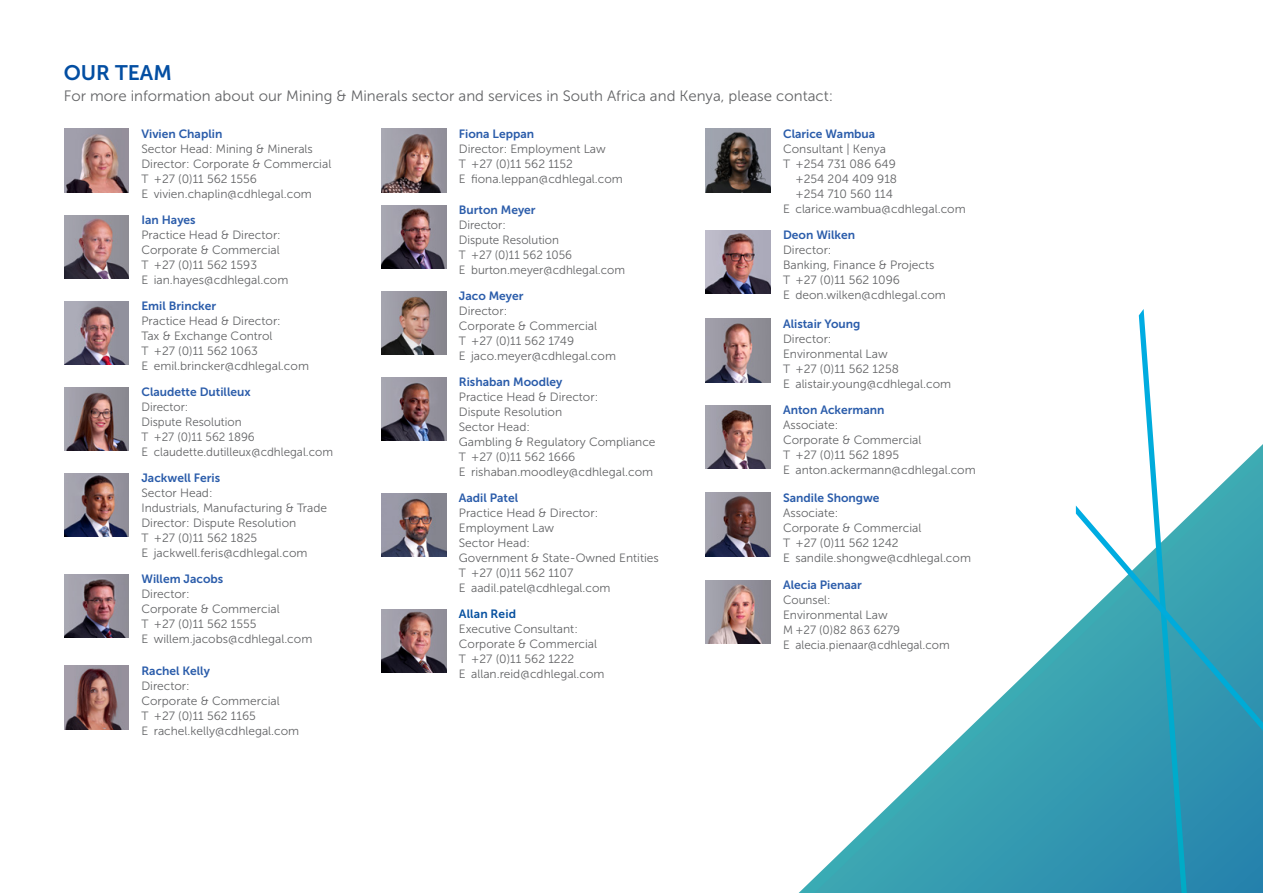
<style>
.page{position:relative;width:1263px;height:893px;background:#fff}
.page>*{position:absolute;margin:0;border:0;box-sizing:border-box;transform-origin:0 0}
.t1{font:21px "Museo Sans 700";color:#034ea2}
.t2{font:15px "Museo Sans 300";color:#636466}
.t3{font:12px/15px "Museo Sans 300";color:#636466}
.t4{font:12px "Museo Sans 700";color:#2a5caa}
.t5{font:12px "Museo Sans 700";color:#2c5daa}
.t6{font:12px "Museo Sans 700";letter-spacing:.015em;color:#06509f}
</style>
<div class="page">
<svg style="left:798px;top:506px;width:278px;height:387px"></svg>
<svg style="left:1076px;top:309px;width:187px;height:584px"></svg>
<img style="left:64px;top:129px;width:65px;height:64px">
<img style="left:64px;top:215px;width:65px;height:64px">
<img style="left:64px;top:301px;width:65px;height:64px">
<img style="left:64px;top:387px;width:65px;height:64px">
<img style="left:64px;top:473px;width:65px;height:64px">
<img style="left:64px;top:574px;width:65px;height:64px">
<img style="left:64px;top:666px;width:65px;height:63px">
<img style="left:382px;top:129px;width:64px;height:64px">
<img style="left:382px;top:205px;width:64px;height:64px">
<img style="left:382px;top:291px;width:64px;height:64px">
<img style="left:382px;top:377px;width:64px;height:64px">
<img style="left:382px;top:493px;width:64px;height:64px">
<img style="left:382px;top:609px;width:64px;height:64px">
<img style="left:706px;top:129px;width:64px;height:64px">
<img style="left:706px;top:230px;width:64px;height:64px">
<img style="left:706px;top:319px;width:64px;height:63px">
<img style="left:706px;top:405px;width:64px;height:64px">
<img style="left:706px;top:492px;width:64px;height:64px">
<img style="left:706px;top:580px;width:64px;height:64px">
<h1 class="t1" style="left:64px;top:61px;width:110px">OUR TEAM</h1>
<p class="t2" style="left:64px;top:87px;width:771px">For more information about our Mining &amp; Minerals sector and services in South Africa and Kenya, please contact:</p>
<p class="t4" style="left:141px;top:127px;width:82px">Vivien Chaplin</p>
<p class="t3" style="left:141px;top:141px;width:191px">Sector Head: Mining &amp; Minerals<br>Director: Corporate &amp; Commercial<br>T +27 (0)11 562 1556<br>E vivien.chaplin@cdhlegal.com</p>
<p class="t5" style="left:141px;top:213px;width:56px">Ian Hayes</p>
<p class="t3" style="left:141px;top:227px;width:148px">Practice Head &amp; Director:<br>Corporate &amp; Commercial<br>T +27 (0)11 562 1593<br>E ian.hayes@cdhlegal.com</p>
<p class="t4" style="left:141px;top:299px;width:76px">Emil Brincker</p>
<p class="t3" style="left:141px;top:313px;width:169px">Practice Head &amp; Director:<br>Tax &amp; Exchange Control<br>T +27 (0)11 562 1063<br>E emil.brincker@cdhlegal.com</p>
<p class="t5" style="left:141px;top:385px;width:111px">Claudette Dutilleux</p>
<p class="t3" style="left:141px;top:399px;width:193px">Director:<br>Dispute Resolution<br>T +27 (0)11 562 1896<br>E claudette.dutilleux@cdhlegal.com</p>
<p class="t4" style="left:141px;top:471px;width:80px">Jackwell Feris</p>
<p class="t3" style="left:141px;top:485px;width:187px">Sector Head:<br>Industrials, Manufacturing &amp; Trade<br>Director: Dispute Resolution<br>T +27 (0)11 562 1825<br>E jackwell.feris@cdhlegal.com</p>
<p class="t4" style="left:141px;top:572px;width:83px">Willem Jacobs</p>
<p class="t3" style="left:141px;top:586px;width:172px">Director:<br>Corporate &amp; Commercial<br>T +27 (0)11 562 1555<br>E willem.jacobs@cdhlegal.com</p>
<p class="t4" style="left:141px;top:664px;width:70px">Rachel Kelly</p>
<p class="t3" style="left:141px;top:678px;width:159px">Director:<br>Corporate &amp; Commercial<br>T +27 (0)11 562 1165<br>E rachel.kelly@cdhlegal.com</p>
<p class="t4" style="left:783px;top:127px;width:94px">Clarice Wambua</p>
<p class="t3" style="left:783px;top:141px;width:104px">Consultant | Kenya</p>
<p class="t3" style="left:783px;top:156px;width:114px">T +254 731 086 649</p>
<p class="t3" style="left:795px;top:171px;width:103px">+254 204 409 918</p>
<p class="t3" style="left:795px;top:186px;width:99px">+254 710 560 114</p>
<p class="t3" style="left:783px;top:201px;width:184px">E clarice.wambua@cdhlegal.com</p>
<p class="t4" style="left:783px;top:228px;width:74px">Deon Wilken</p>
<p class="t3" style="left:783px;top:242px;width:164px">Director:<br>Banking, Finance &amp; Projects<br>T +27 (0)11 562 1096<br>E deon.wilken@cdhlegal.com</p>
<p class="t4" style="left:783px;top:317px;width:79px">Alistair Young</p>
<p class="t3" style="left:783px;top:331px;width:170px">Director:<br>Environmental Law<br>T +27 (0)11 562 1258<br>E alistair.young@cdhlegal.com</p>
<p class="t4" style="left:783px;top:403px;width:103px">Anton Ackermann</p>
<p class="t3" style="left:783px;top:417px;width:194px">Associate:<br>Corporate &amp; Commercial<br>T +27 (0)11 562 1895<br>E anton.ackermann@cdhlegal.com</p>
<p class="t4" style="left:783px;top:491px;width:98px">Sandile Shongwe</p>
<p class="t3" style="left:783px;top:505px;width:189px">Associate:<br>Corporate &amp; Commercial<br>T +27 (0)11 562 1242<br>E sandile.shongwe@cdhlegal.com</p>
<p class="t5" style="left:783px;top:578px;width:80px">Alecia Pienaar</p>
<p class="t3" style="left:783px;top:592px;width:168px">Counsel:<br>Environmental Law<br>M +27 (0)82 863 6279<br>E alecia.pienaar@cdhlegal.com</p>
<p class="t4" style="left:459px;top:127px;width:77px">Fiona Leppan</p>
<p class="t3" style="left:459px;top:141px;width:166px">Director: Employment Law<br>T +27 (0)11 562 1152<br>E fiona.leppan@cdhlegal.com</p>
<p class="t5" style="left:459px;top:203px;width:78px">Burton Meyer</p>
<p class="t3" style="left:459px;top:218px;width:168px">Director:<br>Dispute Resolution<br>T +27 (0)11 562 1056<br>E burton.meyer@cdhlegal.com</p>
<p class="t4" style="left:459px;top:289px;width:66px">Jaco Meyer</p>
<p class="t3" style="left:459px;top:304px;width:159px">Director:<br>Corporate &amp; Commercial<br>T +27 (0)11 562 1749<br>E jaco.meyer@cdhlegal.com</p>
<p class="t4" style="left:459px;top:375px;width:105px">Rishaban Moodley</p>
<p class="t3" style="left:459px;top:390px;width:198px">Practice Head &amp; Director:<br>Dispute Resolution<br>Sector Head:<br>Gambling &amp; Regulatory Compliance<br>T +27 (0)11 562 1666<br>E rishaban.moodley@cdhlegal.com</p>
<p class="t4" style="left:459px;top:491px;width:61px">Aadil Patel</p>
<p class="t3" style="left:459px;top:506px;width:201px">Practice Head &amp; Director:<br>Employment Law<br>Sector Head:<br>Government &amp; State-Owned Entities<br>T +27 (0)11 562 1107<br>E aadil.patel@cdhlegal.com</p>
<p class="t6" style="left:459px;top:607px;width:59px">Allan Reid</p>
<p class="t3" style="left:459px;top:622px;width:147px">Executive Consultant:<br>Corporate &amp; Commercial<br>T +27 (0)11 562 1222<br>E allan.reid@cdhlegal.com</p>
</div>
